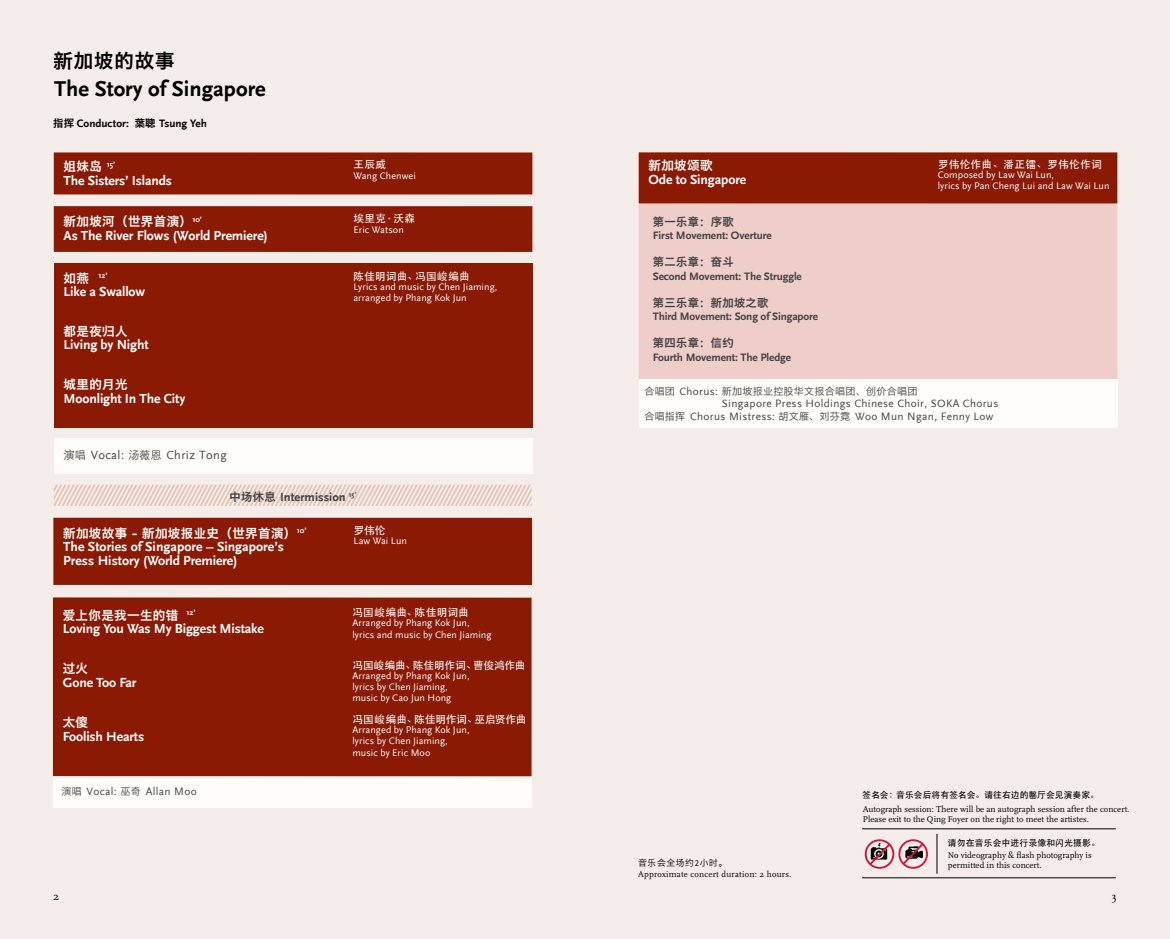
<style>
.page{position:relative;width:1170px;height:939px;background:#fff}
.page>*{position:absolute;margin:0;border:0;box-sizing:border-box;transform-origin:0 0}
.t1{font:22.5px "Scala Sans B";color:#000}
.t2{font:19.38px "Hiragino Sans GB W6";letter-spacing:.05em;color:#000}
.t3{font:13.75px "Scala Sans B";letter-spacing:-.01em;color:#fff}
.t4{font:700 13.75px "Scala Sans";letter-spacing:-.01em;color:#fff}
.t5{font:12.5px "Hiragino Sans GB W6";letter-spacing:.03em;color:#fff}
.t6{font:12.5px "Scala Sans";letter-spacing:.03em;color:#464647}
.t7{font:12.5px "Scala Sans B";color:#414042}
.t8{font:11.25px/12.5px "Scala Sans";letter-spacing:.03em;color:#464647}
.t9{font:700 11.25px "Scala Sans";letter-spacing:-.01em;color:#414042}
.t10{font:11.25px "Hiragino Sans GB W6";letter-spacing:.03em;color:#414042}
.t11{font:11.25px "Scala Sans B";color:#000}
.t12{font:11.25px "Scala";color:#000}
.t13{font:500 10.62px "ST Heiti SC";letter-spacing:.025em;color:#fff}
.t14{font:500 10.62px "ST Heiti SC";letter-spacing:-.01em;color:#fff}
.t15{font:500 10.62px "ST Heiti SC";letter-spacing:-.02em;color:#fff}
.t16{font:10px/11.2px "Scala Sans";letter-spacing:.01em;color:#fff}
.t17{font:10px "Hiragino Sans GB W3";letter-spacing:.03em;color:#414042}
.t18{font:8.75px/10.8px "Scala";color:#000}
.t19{font:8.75px "ST Heiti";color:#000}
.t20{font:8.75px "Scala";letter-spacing:.025em;color:#000}
.t21{font:8.75px "Hiragino Sans GB W3";letter-spacing:.075em;color:#000}
.t22{font:8px "Scala Sans B";color:#fff}
.s1{font-family:"Hiragino Sans GB W6";font-size:10.25px}
.s2{font-family:"Hiragino Sans GB W6";font-size:12.5px}
.s3{font-family:"ST Heiti SC";font-weight:300;font-size:11.25px;color:#414042}
.s4{font-family:"Hiragino Sans GB W6";font-size:11.25px}
.s5{font-family:"Scala Sans B";font-weight:400}
.s6{font-family:"Hiragino Sans GB W3";font-size:10px;color:#414042}
.s7{font-family:"Scala Sans";font-size:11.25px;color:#464647}
.s8{font-family:"Scala Sans Caps"}
</style>
<div class="page">
<div style="left:0;top:0;width:1169px;height:939px;background:#f5ede9"></div>
<div style="left:638px;top:203px;width:479px;height:177px;background:#efcec9"></div>
<div style="left:54px;top:152px;width:478px;height:42px;background:#8b1a05"></div>
<div style="left:53px;top:518px;width:479px;height:67px;background:#8b1a05"></div>
<div style="left:53px;top:597px;width:478px;height:179px;background:#8b1a05"></div>
<svg style="left:54px;top:485px;width:477px;height:21px"></svg>
<div style="left:638px;top:152px;width:479px;height:51px;background:#8b1a05"></div>
<div style="left:54px;top:263px;width:478px;height:165px;background:#8b1a05"></div>
<div style="left:53px;top:777px;width:478px;height:30px;background:#fffdf7"></div>
<div style="left:638px;top:379px;width:479px;height:49px;background:#fffdf7"></div>
<hr style="left:862px;top:829px;width:253px;height:1px;background:#000">
<hr style="left:862px;top:878px;width:253px;height:1px;background:#000">
<div style="left:864px;top:839px;width:30px;height:30px;border:2px solid #d2143b;border-radius:50%"></div>
<svg style="left:867px;top:842px;width:25px;height:25px"></svg>
<div style="left:898px;top:839px;width:29px;height:30px;border:2px solid #d2143b;border-radius:50%"></div>
<svg style="left:900px;top:841px;width:25px;height:25px"></svg>
<hr style="left:936px;top:834px;width:1px;height:40px;background:#000">
<div style="left:54px;top:206px;width:478px;height:46px;background:#8b1a05"></div>
<div style="left:54px;top:438px;width:478px;height:36px;background:#fffdf7"></div>
<h2 class="t2" style="left:53px;top:48px;width:123px">新加坡的故事</h2>
<h1 class="t1" style="left:54px;top:76px;width:213px">The Story of Singapore</h1>
<p class="t11" style="left:53px;top:117px;width:155px"><span class="s1">指挥</span> Conductor: <span class="s1">葉聰</span> Tsung Yeh</p>
<p class="t5" style="left:64px;top:158px;width:53px">姐妹岛 <sup>15’</sup></p>
<h3 class="t3" style="left:64px;top:173px;width:110px">The Sisters’ Islands</h3>
<p class="t5" style="left:64px;top:213px;width:140px">新加坡河（世界首演）<sup>10’</sup></p>
<h3 class="t3" style="left:64px;top:228px;width:206px">As The River Flows (World Premiere)</h3>
<p class="t22" style="left:64px;top:271px;width:45px"><span class="s2">如燕</span> 12’</p>
<h3 class="t3" style="left:64px;top:284px;width:83px">Like a Swallow</h3>
<p class="t5" style="left:64px;top:323px;width:66px">都是夜归人</p>
<h3 class="t3" style="left:64px;top:338px;width:87px">Living by Night</h3>
<p class="t5" style="left:64px;top:376px;width:66px">城里的月光</p>
<h3 class="t3" style="left:64px;top:391px;width:123px">Moonlight In The City</h3>
<p class="t6" style="left:64px;top:448px;width:165px"><span class="s3">演唱</span> Vocal: <span class="s3">汤薇恩</span> Chriz Tong</p>
<p class="t13" style="left:353px;top:158px;width:34px">王辰威</p>
<p class="t16" style="left:353px;top:171px;width:64px">Wang Chenwei</p>
<p class="t13" style="left:353px;top:212px;width:63px">埃里克·沃森</p>
<p class="t16" style="left:353px;top:224px;width:52px">Eric Watson</p>
<p class="t13" style="left:353px;top:270px;width:118px">陈佳明词曲、冯国峻编曲</p>
<p class="t16" style="left:353px;top:281px;width:145px">Lyrics and music by Chen Jiaming, arranged by Phang Kok Jun</p>
<p class="t7" style="left:230px;top:490px;width:128px"><span class="s4">中场休息</span> Intermission <sup>15’</sup></p>
<p class="t5" style="left:63px;top:525px;width:245px">新加坡故事 - 新加坡报业史（世界首演）<sup>10’</sup></p>
<h3 class="t3" style="left:63px;top:540px;width:222px">The Stories of Singapore – Singapore’s</h3>
<h3 class="t4" style="left:63px;top:553px;width:176px"><span class="s5">Press History</span> (World Premiere)</h3>
<p class="t5" style="left:63px;top:607px;width:134px">爱上你是我一生的错 <sup>12’</sup></p>
<h3 class="t4" style="left:63px;top:622px;width:203px">Loving You Was My Biggest Mistake</h3>
<p class="t5" style="left:63px;top:661px;width:27px">过火</p>
<h3 class="t4" style="left:63px;top:675px;width:75px">Gone Too Far</h3>
<p class="t5" style="left:63px;top:714px;width:27px">太傻</p>
<h3 class="t4" style="left:63px;top:729px;width:83px">Foolish Hearts</h3>
<p class="t8" style="left:61px;top:785px;width:137px"><span class="s6">演唱</span> Vocal: <span class="s6">巫奇</span> Allan Moo</p>
<p class="t13" style="left:353px;top:525px;width:33px">罗伟伦</p>
<p class="t16" style="left:353px;top:535px;width:55px">Law Wai Lun</p>
<p class="t13" style="left:352px;top:607px;width:118px">冯国峻编曲、陈佳明词曲</p>
<p class="t16" style="left:352px;top:618px;width:140px">Arranged by Phang Kok Jun, lyrics and music by Chen Jiaming</p>
<p class="t14" style="left:352px;top:659px;width:175px">冯国峻编曲、陈佳明作词、曹俊鸿作曲</p>
<p class="t16" style="left:352px;top:670px;width:119px">Arranged by Phang Kok Jun, lyrics by Chen Jiaming, music by Cao Jun Hong</p>
<p class="t15" style="left:352px;top:713px;width:175px">冯国峻编曲、陈佳明作词、巫启贤作曲</p>
<p class="t16" style="left:352px;top:724px;width:119px">Arranged by Phang Kok Jun, lyrics by Chen Jiaming, music by Eric Moo</p>
<p class="t5" style="left:648px;top:157px;width:66px">新加坡颂歌</p>
<h3 class="t4" style="left:648px;top:172px;width:99px">Ode to Singapore</h3>
<p class="t10" style="left:652px;top:214px;width:82px">第一乐章：序歌</p>
<p class="t9" style="left:652px;top:230px;width:120px">First Movement: Overture</p>
<p class="t10" style="left:652px;top:255px;width:82px">第二乐章：奋斗</p>
<p class="t9" style="left:652px;top:270px;width:150px">Second Movement: The Struggle</p>
<p class="t10" style="left:652px;top:295px;width:117px">第三乐章：新加坡之歌</p>
<p class="t9" style="left:652px;top:311px;width:167px">Third Movement: Song of Singapore</p>
<p class="t10" style="left:652px;top:336px;width:82px">第四乐章：信约</p>
<p class="t9" style="left:652px;top:351px;width:140px">Fourth Movement: The Pledge</p>
<p class="t13" style="left:937px;top:158px;width:165px">罗伟伦作曲、潘正镭、罗伟伦作词</p>
<p class="t16" style="left:937px;top:169px;width:173px">Composed by Law Wai Lun,<br>lyrics by Pan Cheng Lui and Law Wai Lun</p>
<p class="t17" style="left:644px;top:385px;width:274px">合唱团 <span class="s7">Chorus:</span> 新加坡报业控股华文报合唱团、创价合唱团</p>
<p class="t8" style="left:644px;top:398px;width:355px;text-indent:78px">Singapore Press Holdings Chinese Choir, SOKA Chorus<span class="s6">合唱指挥</span> Chorus Mistress: <span class="s6">胡文雁、刘芬霓</span> Woo Mun Ngan, Fenny Low</p>
<p class="t19" style="left:862px;top:791px;width:238px">签名会：音乐会后将有签名会。请往右边的罄厅会见演奏家。</p>
<p class="t21" style="left:638px;top:857px;width:91px">音乐会全场约<span class="s8">2</span>小时。</p>
<p class="t20" style="left:638px;top:870px;width:155px">Approximate concert duration: 2 hours.</p>
<p class="t18" style="left:862px;top:803px;width:268px">Autograph session: There will be an autograph session after the concert.<br>Please exit to the Qing Foyer on the right to meet the artistes.</p>
<p class="t19" style="left:947px;top:838px;width:153px">请勿在音乐会中进行录像和闪光摄影。</p>
<p class="t18" style="left:947px;top:851px;width:145px;line-height:9.4px">No videography &amp; flash photography is permitted in this concert.</p>
<p class="t12" style="left:53px;top:890px;width:7px">2</p>
<p class="t12" style="left:1111px;top:890px;width:6px">3</p>
</div>
